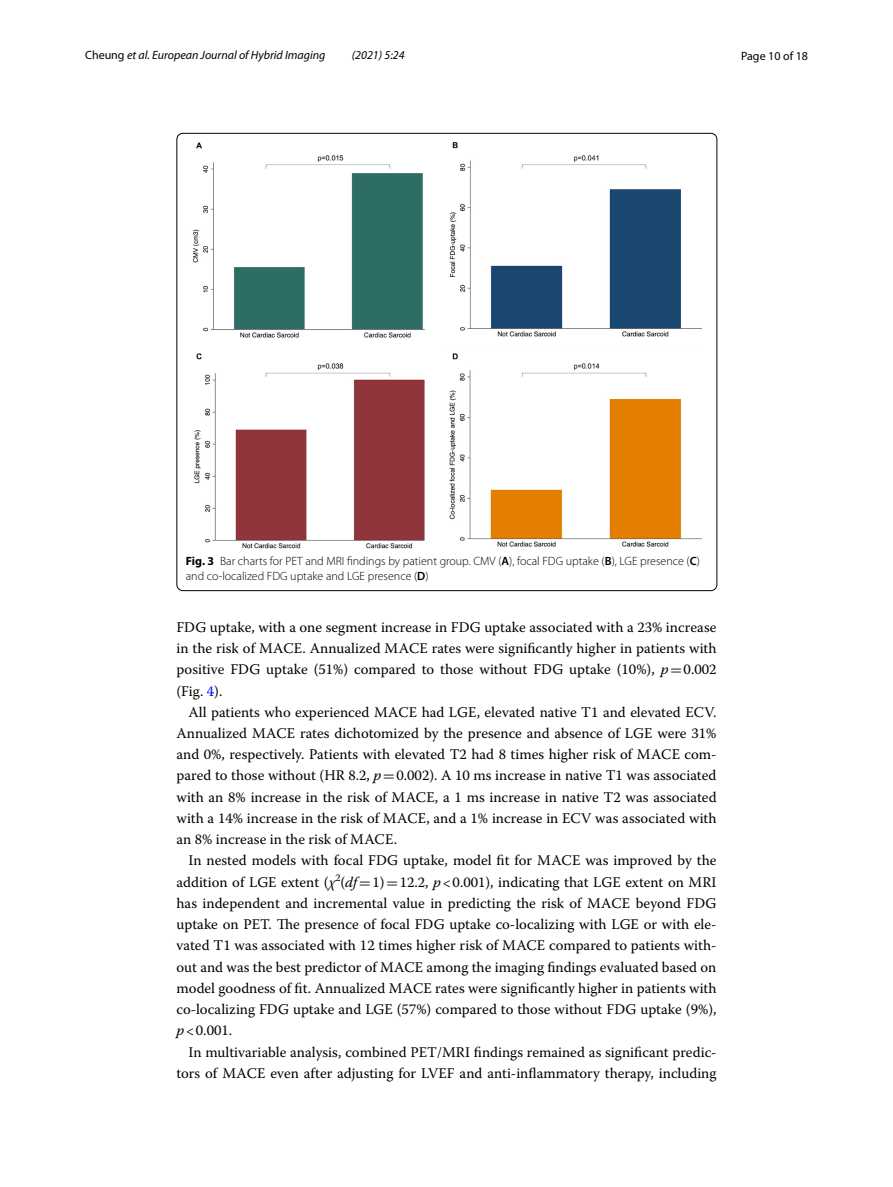
<style>
.page{position:relative;width:893px;height:1187px;background:#fff}
.page>*{position:absolute;margin:0;border:0;box-sizing:border-box;transform-origin:0 0}
.t1{font:14.7px/21.1px "Warnock Pro";color:#000;text-align:justify}
.t2{font:300 12px/15px "Myriad Pro";color:#000}
.t3{font:italic 12px "Myriad Pro";color:#000}
.t4{font:12px "Myriad Pro";color:#000}
.s1{font-style:normal}
.s2{font-weight:700}
.s3{font-weight:600}
.s4{font-style:italic}
.s5{font-family:"MTSY"}
.s6{color:#00f}
</style>
<div class="page">
<img style="left:192px;top:142px;width:510px;height:407px">
<p class="t3" style="left:85px;top:48px;width:242px"><span class="s1">Cheung</span> et al. European Journal of Hybrid Imaging</p>
<p class="t3" style="left:352px;top:48px;width:54px">(2021) 5:24</p>
<p class="t4" style="left:741px;top:48px;width:68px">Page 10 of 18</p>
<p class="t2" style="left:186px;top:554px;width:516px"><span class="s2">Fig. 3</span> Bar charts for PET and MRI findings by patient group. CMV (<span class="s3">A</span>), focal FDG uptake (<span class="s3">B</span>), LGE presence (<span class="s3">C</span>) and co-localized FDG uptake and LGE presence (<span class="s3">D</span>)</p>
<p class="t1" style="left:176px;top:616px;width:542px">FDG uptake, with a one segment increase in FDG uptake associated with a 23% increase in the risk of MACE. Annualized MACE rates were significantly higher in patients with positive FDG uptake (51%) compared to those without FDG uptake (10%), <span class="s4">p</span><span class="s5">=</span>0.002 (Fig. <span class="s6">4</span>).</p>
<p class="t1" style="left:176px;top:701px;width:542px;text-indent:12px">All patients who experienced MACE had LGE, elevated native T1 and elevated ECV.<br>Annualized MACE rates dichotomized by the presence and absence of LGE were 31% and 0%, respectively. Patients with elevated T2 had 8 times higher risk of MACE com&shy;pared to those without (HR 8.2, <span class="s4">p</span><span class="s5">=</span>0.002). A 10 ms increase in native T1 was associated with an 8% increase in the risk of MACE, a 1 ms increase in native T2 was associated with a 14% increase in the risk of MACE, and a 1% increase in ECV was associated with an 8% increase in the risk of MACE.</p>
<p class="t1" style="left:176px;top:849px;width:542px;text-indent:12px">In nested models with focal FDG uptake, model fit for MACE was improved by the addition of LGE extent (<span class="s4">χ</span><sup>2</sup>(<span class="s4">df</span><span class="s5">=</span>1)<span class="s5">=</span>12.2, <span class="s4">p</span>&lt;0.001), indicating that LGE extent on MRI has independent and incremental value in predicting the risk of MACE beyond FDG uptake on PET. The presence of focal FDG uptake co-localizing with LGE or with ele&shy;vated T1 was associated with 12 times higher risk of MACE compared to patients with&shy;out and was the best predictor of MACE among the imaging findings evaluated based on model goodness of fit. Annualized MACE rates were significantly higher in patients with co-localizing FDG uptake and LGE (57%) compared to those without FDG uptake (9%), <span class="s4">p</span>&lt;0.001.</p>
<p class="t1" style="left:176px;top:1040px;width:542px;text-align:right">In multivariable analysis, combined PET/MRI findings remained as significant predic&shy;tors of MACE even after adjusting for LVEF and anti-inflammatory therapy, including</p>
</div>
